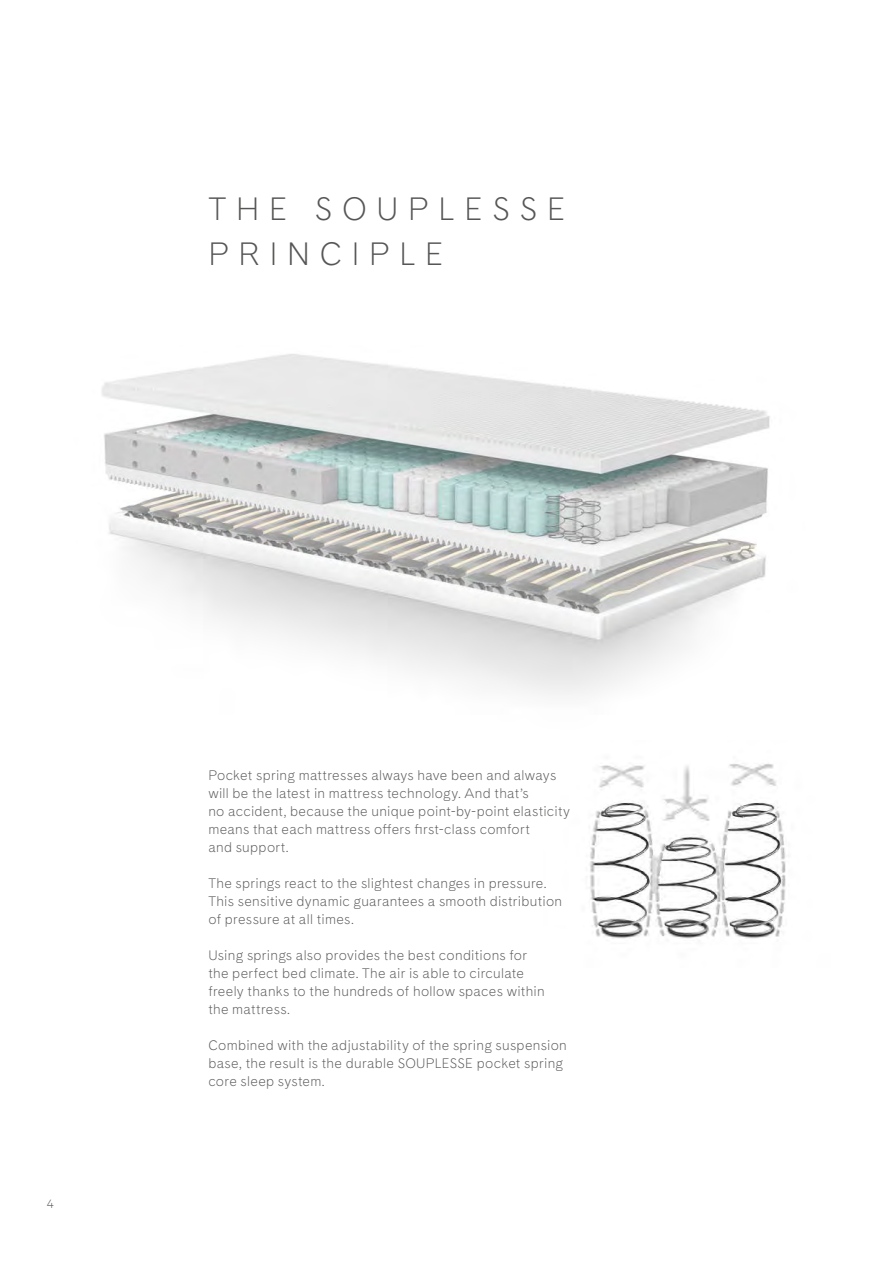
<style>
.page{position:relative;width:893px;height:1263px;background:#fff}
.page>*{position:absolute;margin:0;border:0;box-sizing:border-box;transform-origin:0 0}
.t1{font:300 30px/45px "Cadiz";letter-spacing:.325em;color:#565655}
.t2{font:300 12.75px/18px "Cadiz";letter-spacing:.025em;color:#565655}
.t3{font:300 11.25px "Cadiz";color:#565655}
</style>
<div class="page">
<img style="left:102px;top:354px;width:668px;height:341px">
<img style="left:590px;top:763px;width:196px;height:176px">
<h1 class="t1" style="left:208px;top:186px;width:359px">THE SOUPLESSE<br>PRINCIPLE</h1>
<p class="t3" style="left:47px;top:1196px;width:9px">4</p>
<p class="t2" style="left:208px;top:766px;width:363px">Pocket spring mattresses always have been and always will be the latest in mattress technology. And that’s<br>no accident, because the unique point-by-point elasticity means that each mattress offers first-class comfort<br>and support.</p>
<p class="t2" style="left:208px;top:874px;width:355px">The springs react to the slightest changes in pressure.<br>This sensitive dynamic guarantees a smooth distribution of pressure at all times.</p>
<p class="t2" style="left:208px;top:946px;width:338px">Using springs also provides the best conditions for the perfect bed climate. The air is able to circulate freely thanks to the hundreds of hollow spaces within the mattress.</p>
<p class="t2" style="left:208px;top:1036px;width:360px">Combined with the adjustability of the spring suspension base, the result is the durable SOUPLESSE pocket spring core sleep system.</p>
</div>
